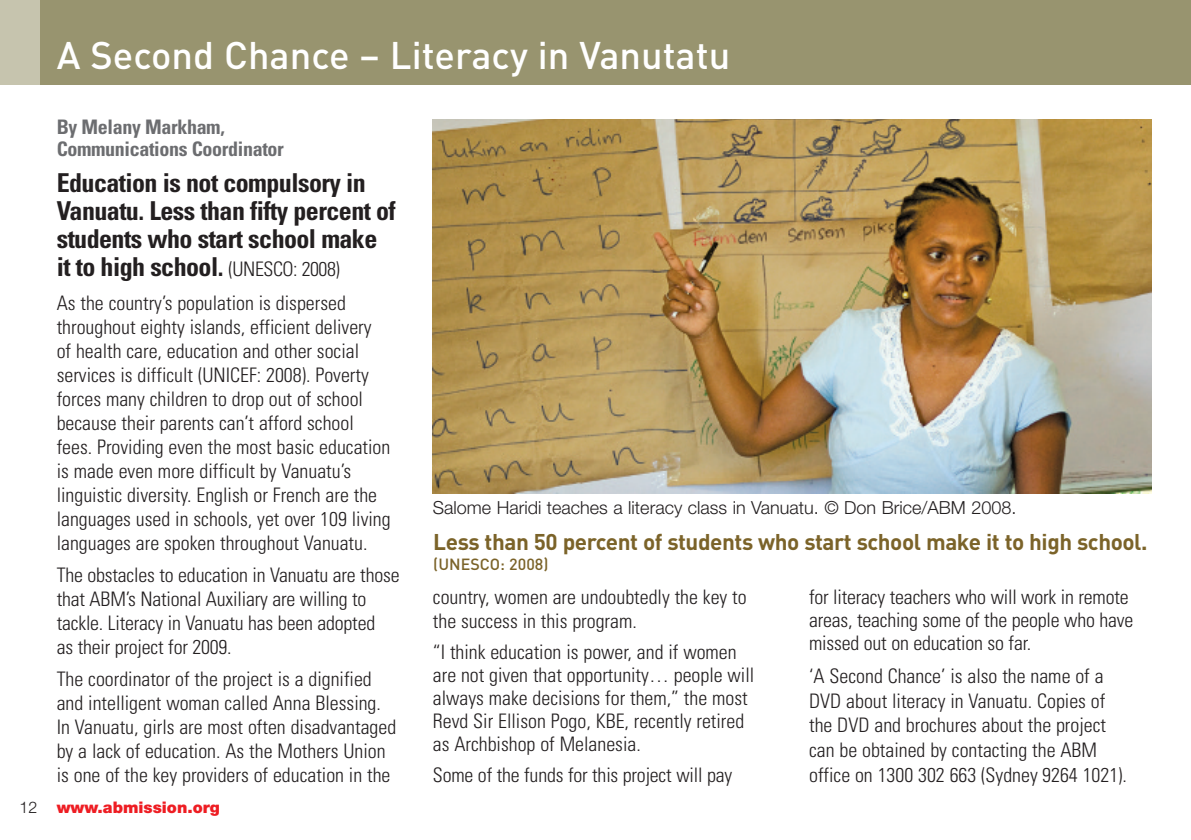
<style>
.page{position:relative;width:1191px;height:840px;background:#fff}
.page>*{position:absolute;margin:0;border:0;box-sizing:border-box;transform-origin:0 0}
.t1{font:500 38px "DIN Pro";color:#fff}
.t2{font:700 condensed 26px/28px "Univers";letter-spacing:-.02em;color:#231f20}
.t3{font:700 22.4px "DIN Pro";letter-spacing:-.02em;color:#7b6329}
.t4{font:300 condensed 20px/24px "Univers";color:#231f20}
.t5{font:700 condensed 20px/22px "Univers";letter-spacing:-.02em;color:#6c6d70}
.t6{font:300 18px "Helvetica Neue";color:#231f20}
.t7{font:900 16px "Helvetica Neue";color:#ee1d23}
.t8{font:500 16px "DIN Pro";color:#7b6329}
.s1{font-weight:300;font-size:20px}
.s2{font-weight:300;color:#231f20}
</style>
<div class="page">
<div style="left:0;top:0;width:1191px;height:85px;background:#98946f"></div>
<div style="left:0;top:0;width:40px;height:85px;background:#c6c4ae"></div>
<img style="left:433px;top:119px;width:718px;height:374px">
<h1 class="t1" style="left:57px;top:42px;width:675px">A Second Chance – Literacy in Vanutatu</h1>
<p class="t5" style="left:57px;top:117px;width:229px">By Melany Markham,<br>Communications Coordinator</p>
<h2 class="t2" style="left:57px;top:170px;width:340px">Education is not compulsory in<br>Vanuatu. Less than fifty percent of students who start school make it to high school. <span class="s1">(UNESCO: 2008)</span></h2>
<p class="t4" style="left:57px;top:292px;width:335px">As the country’s population is dispersed throughout eighty islands, efficient delivery of health care, education and other social services is difficult (UNICEF: 2008). Poverty forces many children to drop out of school because their parents can’t afford school fees. Providing even the most basic education is made even more difficult by Vanuatu’s linguistic diversity. English or French are the languages used in schools, yet over 109 living languages are spoken throughout Vanuatu.</p>
<p class="t4" style="left:57px;top:564px;width:344px">The obstacles to education in Vanuatu are those that ABM’s National Auxiliary are willing to tackle. Literacy in Vanuatu has been adopted<br>as their project for 2009.</p>
<p class="t4" style="left:57px;top:668px;width:341px">The coordinator of the project is a dignified and intelligent woman called Anna Blessing.<br>In Vanuatu, girls are most often disadvantaged by a lack of education. As the Mothers Union is one of the key providers of education in the</p>
<p class="t7" style="left:19px;top:801px;width:202px"><span class="s2">12</span> www.abmission.org</p>
<p class="t6" style="left:433px;top:501px;width:585px">Salome Haridi teaches a literacy class in Vanuatu. © Don Brice/ABM 2008.</p>
<p class="t3" style="left:433px;top:534px;width:716px">Less than 50 percent of students who start school make it to high school.</p>
<p class="t8" style="left:433px;top:558px;width:117px">(UNESCO: 2008)</p>
<p class="t4" style="left:433px;top:586px;width:315px">country, women are undoubtedly the key to the success in this program.</p>
<p class="t4" style="left:433px;top:641px;width:323px;line-height:23px">“I think education is power, and if women are not given that opportunity… people will always make decisions for them,” the most Revd Sir Ellison Pogo, KBE, recently retired as Archbishop of Melanesia.</p>
<p class="t4" style="left:433px;top:764px;width:301px">Some of the funds for this project will pay</p>
<p class="t4" style="left:809px;top:586px;width:326px;line-height:23px">for literacy teachers who will work in remote areas, teaching some of the people who have missed out on education so far.</p>
<p class="t4" style="left:809px;top:664px;width:319px;line-height:24.8px">‘A Second Chance’ is also the name of a DVD about literacy in Vanuatu. Copies of the DVD and brochures about the project can be obtained by contacting the ABM office on 1300 302 663 (Sydney 9264 1021).</p>
</div>
